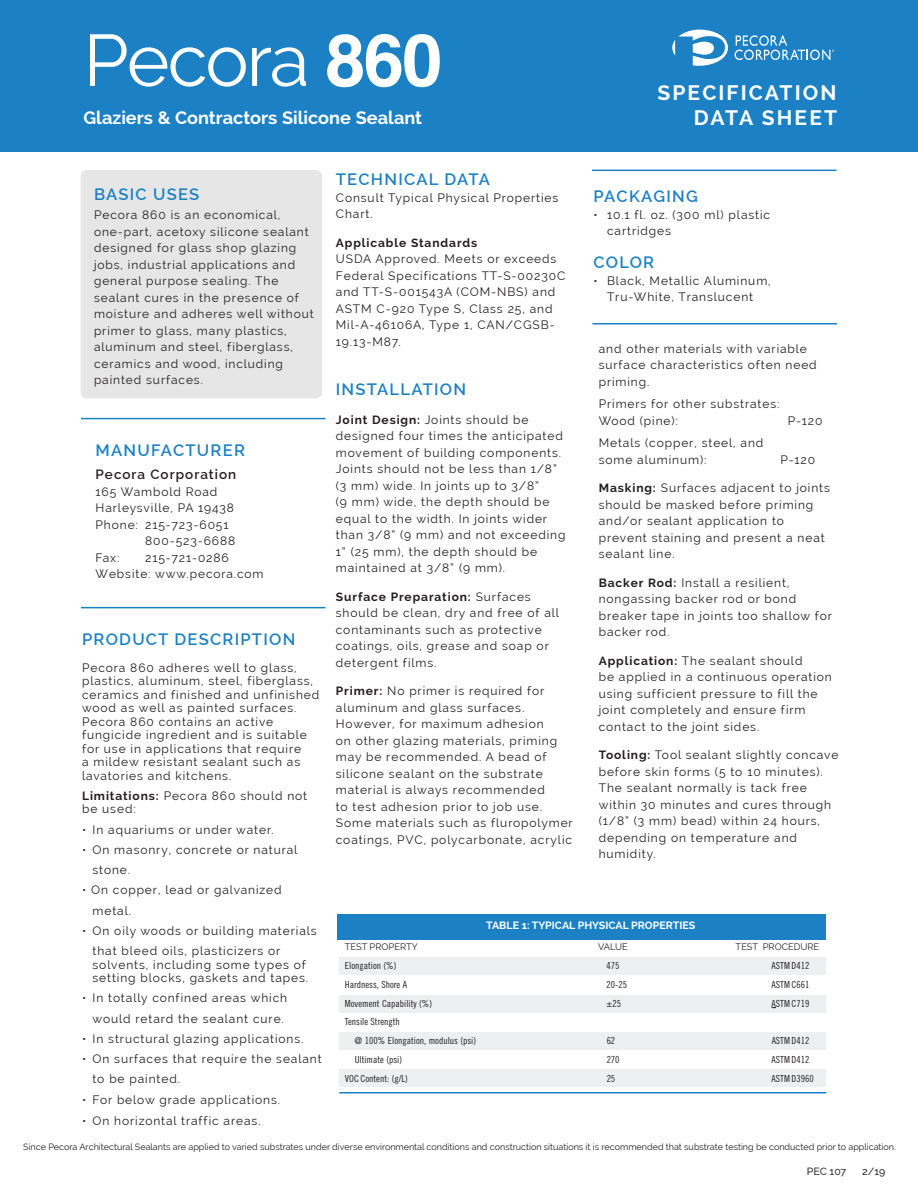
<style>
.page{position:relative;width:918px;height:1188px;background:#fff}
.page>*{position:absolute;margin:0;border:0;box-sizing:border-box;transform-origin:0 0}
.t1{font:72.75px "Raleway";letter-spacing:-.025em;color:#fff}
.t2{font:700 21px/25.2px "Raleway";letter-spacing:.1em;color:#fff;text-align:right}
.t3{font:700 18.15px "Raleway";color:#fff}
.t4{font:600 16.5px "Raleway";letter-spacing:.075em;color:#1b81c4}
.t5{font:600 13.5px "Raleway";letter-spacing:.075em;color:#231f20}
.t6{font:12px/16.5px "Raleway";letter-spacing:.075em;color:#231f20}
.t7{font:700 12px "Raleway";letter-spacing:.075em;color:#231f20}
.t8{font:700 10.65px "Raleway";color:#fff}
.t9{font:500 10.5px "Raleway";color:#2e2f2e}
.t10{font:9.75px/18.8px "Trade Gothic LT Std Cn 18";color:#231f20}
.t11{font:9.3px "Raleway";color:#231f20}
.t12{font:9px "Raleway";color:#231f20}
.s1{font-family:"Helvetica";font-weight:700}
.s2{font-weight:700}
</style>
<div class="page">
<div style="left:0;top:0;width:918px;height:151px;background:#1b81c4"></div>
<hr style="left:592px;top:170px;width:245px;height:1px;background:#1b81c4">
<svg style="left:672px;top:30px;width:56px;height:36px"></svg>
<svg style="left:735px;top:35px;width:99px;height:25px"></svg>
<div style="left:81px;top:170px;width:241px;height:229px;background:#e6e6e6;border-radius:6px"></div>
<hr style="left:81px;top:418px;width:245px;height:1px;background:#1b81c4">
<hr style="left:81px;top:607px;width:245px;height:1px;background:#1b81c4">
<hr style="left:592px;top:323px;width:245px;height:2px;background:#1b81c4">
<div style="left:338px;top:914px;width:488px;height:25px;background:#1b81c4"></div>
<div style="left:340px;top:1070px;width:486px;height:17px;background:#edeff0"></div>
<div style="left:339px;top:957px;width:486px;height:17px;background:#edeff0"></div>
<div style="left:339px;top:995px;width:486px;height:17px;background:#edeff0"></div>
<div style="left:339px;top:1032px;width:486px;height:17px;background:#edeff0"></div>
<hr style="left:339px;top:1092px;width:487px;height:2px;background:#1b81c4">
<h1 class="t1" style="left:83px;top:18px;width:360px">Pecora <span class="s1">860</span></h1>
<h3 class="t3" style="left:83px;top:108px;width:340px">Glaziers &amp; Contractors Silicone Sealant</h3>
<h2 class="t2" style="left:657px;top:80px;width:181px">SPECIFICATION<br>DATA SHEET</h2>
<h3 class="t4" style="left:94px;top:184px;width:107px">BASIC USES</h3>
<p class="t6" style="left:94px;top:207px;width:221px">Pecora 860 is an economical, one-part, acetoxy silicone sealant designed for glass shop glazing jobs, industrial applications and general purpose sealing. The sealant cures in the presence of moisture and adheres well without primer to glass, many plastics, aluminum and steel, fiberglass, ceramics and wood, including painted surfaces.</p>
<h3 class="t4" style="left:96px;top:440px;width:151px">MANUFACTURER</h3>
<p class="t5" style="left:96px;top:466px;width:142px">Pecora Corporation</p>
<p class="t6" style="left:96px;top:483px;width:123px">165 Wambold Road</p>
<p class="t6" style="left:96px;top:500px;width:140px">Harleysville, PA 19438</p>
<p class="t6" style="left:96px;top:516px;width:135px">Phone: 215-723-6051</p>
<p class="t6" style="left:145px;top:533px;width:92px">800-523-6688</p>
<p class="t6" style="left:96px;top:549px;width:25px">Fax:</p>
<p class="t6" style="left:96px;top:549px;width:170px;text-indent:50px">215-721-0286<br>Website: www.pecora.com</p>
<h3 class="t4" style="left:82px;top:630px;width:215px">PRODUCT DESCRIPTION</h3>
<p class="t6" style="left:82px;top:661px;width:239px;line-height:13.5px">Pecora 860 adheres well to glass, plastics, aluminum, steel, fiberglass, ceramics and finished and unfinished wood as well as painted surfaces.<br>Pecora 860 contains an active fungicide ingredient and is suitable for use in applications that require<br>a mildew resistant sealant such as lavatories and kitchens.</p>
<p class="t6" style="left:82px;top:789px;width:227px;line-height:13.5px"><span class="s2">Limitations:</span> Pecora 860 should not be used:</p>
<p class="t6" style="left:82px;top:821px;width:193px">• In aquariums or under water.</p>
<p class="t6" style="left:93px;top:840px;width:206px;line-height:20.2px;text-indent:-11px">• On masonry, concrete or natural stone.</p>
<p class="t6" style="left:93px;top:880px;width:191px;line-height:20.2px;text-indent:-11px">• On copper, lead or galvanized metal.</p>
<p class="t6" style="left:93px;top:921px;width:226px;line-height:20.2px;text-indent:-10px">• On oily woods or building materials that bleed oils, plasticizers or</p>
<p class="t6" style="left:93px;top:958px;width:217px;line-height:13.5px">solvents, including some types of setting blocks, gaskets and tapes.</p>
<p class="t6" style="left:82px;top:988px;width:207px;line-height:20.2px;text-align:right">• In totally confined areas which would retard the sealant cure.</p>
<p class="t6" style="left:82px;top:1030px;width:223px">• In structural glazing applications.</p>
<p class="t6" style="left:93px;top:1049px;width:231px;line-height:20.2px;text-indent:-10px">• On surfaces that require the sealant to be painted.</p>
<p class="t6" style="left:82px;top:1091px;width:200px">• For below grade applications.</p>
<p class="t6" style="left:82px;top:1113px;width:180px">• On horizontal traffic areas.</p>
<h3 class="t4" style="left:336px;top:170px;width:156px">TECHNICAL DATA</h3>
<p class="t6" style="left:336px;top:189px;width:224px">Consult Typical Physical Properties<br>Chart.</p>
<p class="t7" style="left:336px;top:235px;width:143px">Applicable Standards</p>
<p class="t6" style="left:336px;top:251px;width:231px">USDA Approved. Meets or exceeds<br>Federal Specifications TT-S-00230C and TT-S-001543A (COM-NBS) and<br>ASTM C-920 Type S, Class 25, and<br>Mil-A-46106A, Type 1, CAN/CGSB-<br>19.13-M87.</p>
<h3 class="t4" style="left:336px;top:380px;width:132px">INSTALLATION</h3>
<p class="t6" style="left:336px;top:411px;width:231px"><span class="s2">Joint Design:</span> Joints should be designed four times the anticipated movement of building components.<br>Joints should not be less than 1/8” (3 mm) wide. In joints up to 3/8”<br>(9 mm) wide, the depth should be equal to the width. In joints wider than 3/8” (9 mm) and not exceeding<br>1” (25 mm), the depth should be maintained at 3/8” (9 mm).</p>
<p class="t6" style="left:336px;top:588px;width:225px"><span class="s2">Surface Preparation:</span> Surfaces should be clean, dry and free of all contaminants such as protective coatings, oils, grease and soap or detergent films.</p>
<p class="t6" style="left:336px;top:683px;width:238px"><span class="s2">Primer:</span> No primer is required for aluminum and glass surfaces.<br>However, for maximum adhesion<br>on other glazing materials, priming may be recommended. A bead of silicone sealant on the substrate material is always recommended<br>to test adhesion prior to job use.<br>Some materials such as fluropolymer coatings, PVC, polycarbonate, acrylic</p>
<h3 class="t4" style="left:594px;top:187px;width:106px">PACKAGING</h3>
<p class="t6" style="left:607px;top:206px;width:165px;text-indent:-14px">• 10.1 fl. oz. (300 ml) plastic cartridges</p>
<h3 class="t4" style="left:594px;top:253px;width:62px">COLOR</h3>
<p class="t6" style="left:594px;top:272px;width:179px;text-align:center">• Black, Metallic Aluminum,<br>Tru-White, Translucent</p>
<p class="t6" style="left:599px;top:340px;width:220px">and other materials with variable surface characteristics often need priming.</p>
<p class="t6" style="left:599px;top:396px;width:182px">Primers for other substrates:<br>Wood (pine):</p>
<p class="t6" style="left:788px;top:412px;width:36px">P-120</p>
<p class="t6" style="left:599px;top:435px;width:166px">Metals (copper, steel, and some aluminum):</p>
<p class="t6" style="left:781px;top:451px;width:36px">P-120</p>
<p class="t6" style="left:599px;top:480px;width:233px"><span class="s2">Masking:</span> Surfaces adjacent to joints should be masked before priming and/or sealant application to prevent staining and present a neat sealant line.</p>
<p class="t6" style="left:599px;top:574px;width:235px"><span class="s2">Backer Rod:</span> Install a resilient, nongassing backer rod or bond breaker tape in joints too shallow for backer rod.</p>
<p class="t6" style="left:599px;top:652px;width:235px"><span class="s2">Application:</span> The sealant should<br>be applied in a continuous operation using sufficient pressure to fill the joint completely and ensure firm contact to the joint sides.</p>
<p class="t6" style="left:599px;top:747px;width:241px"><span class="s2">Tooling:</span> Tool sealant slightly concave before skin forms (5 to 10 minutes).<br>The sealant normally is tack free within 30 minutes and cures through (1/8” (3 mm) bead) within 24 hours, depending on temperature and humidity.</p>
<p class="t8" style="left:486px;top:920px;width:211px">TABLE 1: TYPICAL PHYSICAL PROPERTIES</p>
<p class="t11" style="left:345px;top:942px;width:74px">TEST PROPERTY</p>
<p class="t11" style="left:598px;top:942px;width:31px">VALUE</p>
<p class="t11" style="left:736px;top:942px;width:85px">TEST PROCEDURE</p>
<p class="t10" style="left:345px;top:956px;width:53px">Elongation (%)</p>
<p class="t10" style="left:607px;top:956px;width:14px">475</p>
<p class="t10" style="left:772px;top:956px;width:39px">ASTM D412</p>
<p class="t10" style="left:345px;top:975px;width:64px">Hardness, Shore A</p>
<p class="t10" style="left:607px;top:975px;width:22px">20-25</p>
<p class="t10" style="left:772px;top:975px;width:39px">ASTM C661</p>
<p class="t10" style="left:345px;top:994px;width:89px">Movement Capability (%)</p>
<p class="t10" style="left:607px;top:994px;width:16px">±25</p>
<p class="t10" style="left:772px;top:994px;width:39px">ASTM C719</p>
<p class="t10" style="left:355px;top:1012px;width:123px;text-indent:-10px">Tensile Strength<br>@ 100% Elongation, modulus (psi)</p>
<p class="t10" style="left:607px;top:1031px;width:10px">62</p>
<p class="t10" style="left:772px;top:1031px;width:39px">ASTM D412</p>
<p class="t10" style="left:355px;top:1050px;width:49px">Ultimate (psi)</p>
<p class="t10" style="left:607px;top:1050px;width:14px">270</p>
<p class="t10" style="left:772px;top:1050px;width:39px">ASTM D412</p>
<p class="t10" style="left:345px;top:1069px;width:65px">VOC Content: (g/L)</p>
<p class="t10" style="left:607px;top:1069px;width:10px">25</p>
<p class="t10" style="left:772px;top:1069px;width:44px">ASTM D3960</p>
<p class="t12" style="left:23px;top:1142px;width:874px">Since Pecora Architectural Sealants are applied to varied substrates under diverse environmental conditions and construction situations it is recommended that substrate testing be conducted prior to application.</p>
<p class="t9" style="left:807px;top:1165px;width:41px">PEC 107</p>
<p class="t9" style="left:862px;top:1165px;width:25px">2/19</p>
</div>
